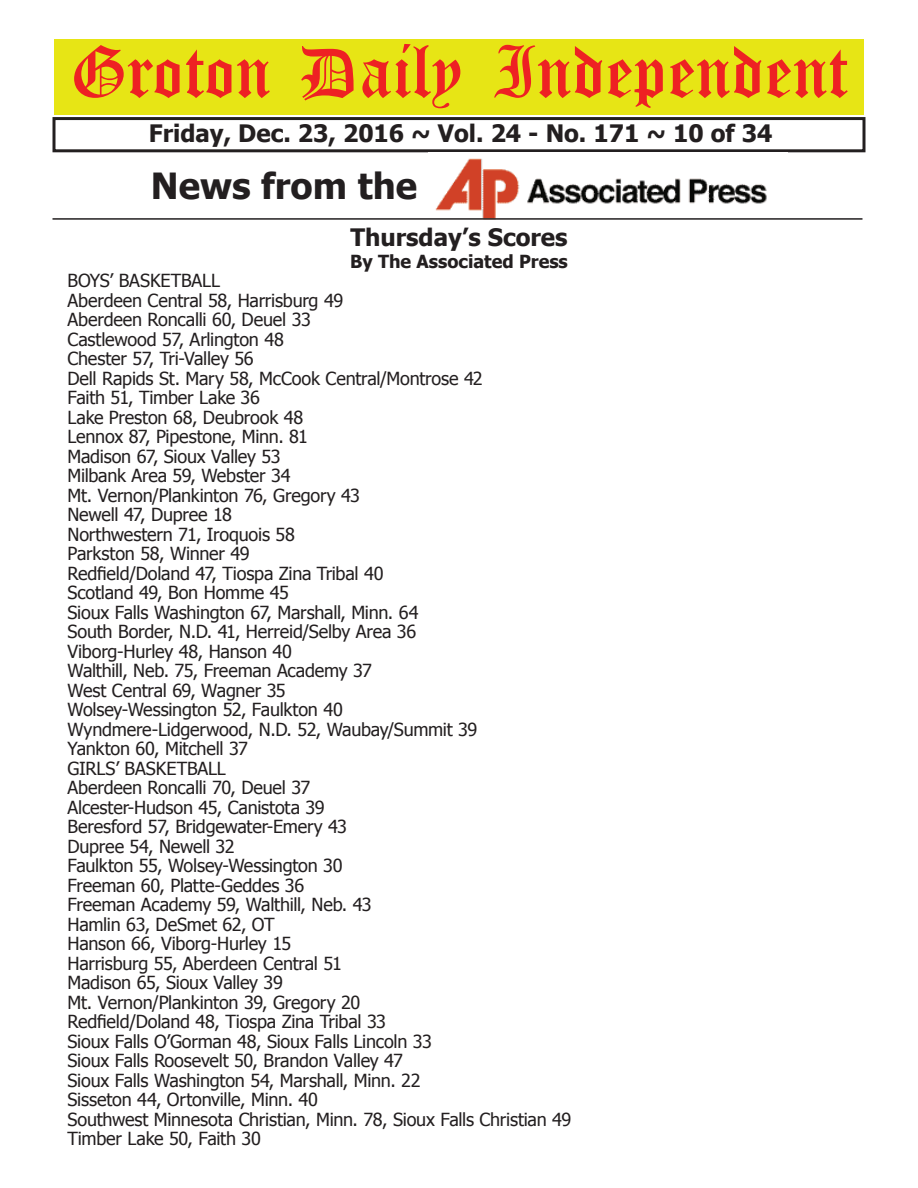
<style>
.page{position:relative;width:918px;height:1188px;background:#fff}
.page>*{position:absolute;margin:0;border:0;box-sizing:border-box;transform-origin:0 0}
.t1{font:54px "Old English Five";color:#ee2123}
.t2{font:700 36px "Tahoma";color:#231f20}
.t3{font:700 24px "Tahoma";color:#231f20}
.t4{font:18px/19.5px "Tahoma";letter-spacing:-.015em;color:#231f20}
.t5{font:700 18px "Tahoma";color:#231f20}
</style>
<div class="page">
<div style="left:52px;top:117px;width:814px;height:35px;border:3px solid #231f20"></div>
<div style="left:54px;top:40px;width:810px;height:75px;background:#e7e515"></div>
<img style="left:435px;top:158px;width:332px;height:60px">
<hr style="left:52px;top:218px;width:810px;height:2px;background:#231f20">
<h1 class="t1" style="left:70px;top:47px;width:779px">Groton Daily Independent</h1>
<h3 class="t3" style="left:149px;top:116px;width:625px">Friday, Dec. 23, 2016 ~ Vol. 24 - No. 171 ~ 10 of 34</h3>
<h2 class="t2" style="left:151px;top:161px;width:268px">News from the</h2>
<h3 class="t3" style="left:350px;top:221px;width:219px">Thursday’s Scores</h3>
<p class="t5" style="left:350px;top:249px;width:219px">By The Associated Press</p>
<p class="t4" style="left:67px;top:270px;width:505px">BOYS’ BASKETBALL<br>Aberdeen Central 58, Harrisburg 49<br>Aberdeen Roncalli 60, Deuel 33<br>Castlewood 57, Arlington 48<br>Chester 57, Tri-Valley 56<br>Dell Rapids St. Mary 58, McCook Central/Montrose 42<br>Faith 51, Timber Lake 36<br>Lake Preston 68, Deubrook 48<br>Lennox 87, Pipestone, Minn. 81<br>Madison 67, Sioux Valley 53<br>Milbank Area 59, Webster 34<br>Mt. Vernon/Plankinton 76, Gregory 43<br>Newell 47, Dupree 18<br>Northwestern 71, Iroquois 58<br>Parkston 58, Winner 49<br>Redfield/Doland 47, Tiospa Zina Tribal 40<br>Scotland 49, Bon Homme 45<br>Sioux Falls Washington 67, Marshall, Minn. 64<br>South Border, N.D. 41, Herreid/Selby Area 36<br>Viborg-Hurley 48, Hanson 40<br>Walthill, Neb. 75, Freeman Academy 37<br>West Central 69, Wagner 35<br>Wolsey-Wessington 52, Faulkton 40<br>Wyndmere-Lidgerwood, N.D. 52, Waubay/Summit 39<br>Yankton 60, Mitchell 37<br>GIRLS’ BASKETBALL<br>Aberdeen Roncalli 70, Deuel 37<br>Alcester-Hudson 45, Canistota 39<br>Beresford 57, Bridgewater-Emery 43<br>Dupree 54, Newell 32<br>Faulkton 55, Wolsey-Wessington 30<br>Freeman 60, Platte-Geddes 36<br>Freeman Academy 59, Walthill, Neb. 43<br>Hamlin 63, DeSmet 62, OT<br>Hanson 66, Viborg-Hurley 15<br>Harrisburg 55, Aberdeen Central 51<br>Madison 65, Sioux Valley 39<br>Mt. Vernon/Plankinton 39, Gregory 20<br>Redfield/Doland 48, Tiospa Zina Tribal 33<br>Sioux Falls O’Gorman 48, Sioux Falls Lincoln 33<br>Sioux Falls Roosevelt 50, Brandon Valley 47<br>Sioux Falls Washington 54, Marshall, Minn. 22<br>Sisseton 44, Ortonville, Minn. 40<br>Southwest Minnesota Christian, Minn. 78, Sioux Falls Christian 49<br>Timber Lake 50, Faith 30</p>
</div>
